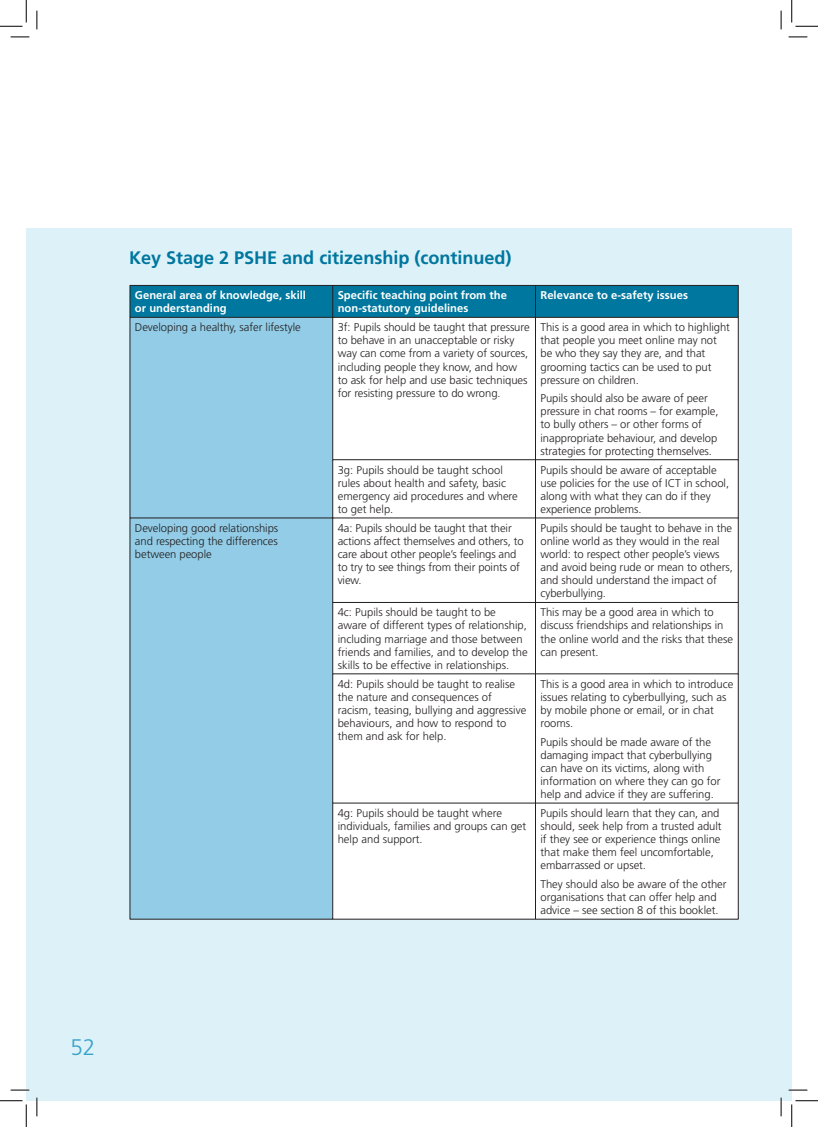
<style>
.page{position:relative;width:818px;height:1127px;background:#fff}
.page>*{position:absolute;margin:0;border:0;box-sizing:border-box;transform-origin:0 0}
.t1{font:300 22.5px "Frutiger";color:#36a3c8}
.t2{font:700 18.12px "Frutiger";letter-spacing:-.005em;color:#00779e}
.t3{font:300 11.25px/13.1px "Frutiger";letter-spacing:-.005em;color:#231f20}
.t4{font:700 11.25px/13.1px "Frutiger";color:#fff}
</style>
<div class="page">
<div style="left:26px;top:228px;width:755px;height:872px;background:#ddf1f9"></div>
<div style="left:781px;top:228px;width:11px;height:872px;background:#ddf1f9"></div>
<div style="left:131px;top:286px;width:607px;height:31px;background:#00779e"></div>
<div style="left:131px;top:318px;width:201px;height:600px;background:#92cce6"></div>
<div style="left:333px;top:318px;width:405px;height:600px;background:#fff"></div>
<hr style="left:130px;top:285px;width:203px;height:1px;background:#231f20">
<hr style="left:130px;top:286px;width:1px;height:31px;background:#231f20">
<hr style="left:333px;top:285px;width:202px;height:1px;background:#231f20">
<hr style="left:332px;top:286px;width:1px;height:31px;background:#231f20">
<hr style="left:535px;top:285px;width:203px;height:1px;background:#231f20">
<hr style="left:535px;top:286px;width:1px;height:31px;background:#231f20">
<hr style="left:738px;top:286px;width:1px;height:31px;background:#231f20">
<hr style="left:130px;top:317px;width:203px;height:1px;background:#231f20">
<hr style="left:130px;top:317px;width:1px;height:142px;background:#231f20">
<hr style="left:333px;top:317px;width:202px;height:1px;background:#231f20">
<hr style="left:332px;top:317px;width:1px;height:142px;background:#231f20">
<hr style="left:535px;top:317px;width:203px;height:1px;background:#231f20">
<hr style="left:535px;top:317px;width:1px;height:142px;background:#231f20">
<hr style="left:738px;top:317px;width:1px;height:142px;background:#231f20">
<hr style="left:130px;top:459px;width:1px;height:58px;background:#231f20">
<hr style="left:332px;top:459px;width:203px;height:1px;background:#231f20">
<hr style="left:332px;top:460px;width:1px;height:57px;background:#231f20">
<hr style="left:535px;top:459px;width:203px;height:1px;background:#231f20">
<hr style="left:535px;top:460px;width:1px;height:57px;background:#231f20">
<hr style="left:738px;top:460px;width:1px;height:57px;background:#231f20">
<hr style="left:130px;top:517px;width:203px;height:1px;background:#231f20">
<hr style="left:130px;top:518px;width:1px;height:84px;background:#231f20">
<hr style="left:333px;top:517px;width:202px;height:1px;background:#231f20">
<hr style="left:332px;top:518px;width:1px;height:84px;background:#231f20">
<hr style="left:535px;top:517px;width:203px;height:1px;background:#231f20">
<hr style="left:535px;top:518px;width:1px;height:84px;background:#231f20">
<hr style="left:738px;top:518px;width:1px;height:84px;background:#231f20">
<hr style="left:130px;top:602px;width:1px;height:71px;background:#231f20">
<hr style="left:332px;top:602px;width:203px;height:1px;background:#231f20">
<hr style="left:332px;top:602px;width:1px;height:71px;background:#231f20">
<hr style="left:535px;top:602px;width:203px;height:1px;background:#231f20">
<hr style="left:535px;top:602px;width:1px;height:71px;background:#231f20">
<hr style="left:738px;top:602px;width:1px;height:71px;background:#231f20">
<hr style="left:130px;top:673px;width:1px;height:129px;background:#231f20">
<hr style="left:332px;top:673px;width:203px;height:1px;background:#231f20">
<hr style="left:332px;top:674px;width:1px;height:128px;background:#231f20">
<hr style="left:535px;top:673px;width:203px;height:1px;background:#231f20">
<hr style="left:535px;top:674px;width:1px;height:128px;background:#231f20">
<hr style="left:738px;top:674px;width:1px;height:128px;background:#231f20">
<hr style="left:130px;top:802px;width:1px;height:116px;background:#231f20">
<hr style="left:332px;top:802px;width:203px;height:1px;background:#231f20">
<hr style="left:332px;top:803px;width:1px;height:115px;background:#231f20">
<hr style="left:535px;top:802px;width:203px;height:1px;background:#231f20">
<hr style="left:535px;top:803px;width:1px;height:115px;background:#231f20">
<hr style="left:738px;top:803px;width:1px;height:115px;background:#231f20">
<hr style="left:130px;top:918px;width:405px;height:1px;background:#231f20">
<hr style="left:535px;top:918px;width:203px;height:1px;background:#231f20">
<svg style="left:11px;top:36px;width:18px;height:2px"></svg>
<svg style="left:788px;top:36px;width:19px;height:2px"></svg>
<svg style="left:11px;top:1089px;width:18px;height:1px"></svg>
<svg style="left:788px;top:1089px;width:19px;height:1px"></svg>
<svg style="left:36px;top:11px;width:2px;height:18px"></svg>
<svg style="left:36px;top:1097px;width:2px;height:18px"></svg>
<svg style="left:780px;top:11px;width:2px;height:18px"></svg>
<svg style="left:780px;top:1097px;width:2px;height:18px"></svg>
<svg style="left:0;top:0;width:27px;height:27px"></svg>
<svg style="left:0;top:1100px;width:27px;height:26px"></svg>
<svg style="left:791px;top:0;width:27px;height:27px"></svg>
<svg style="left:791px;top:1100px;width:27px;height:26px"></svg>
<h2 class="t2" style="left:129px;top:250px;width:384px">Key Stage 2 PSHE and citizenship (continued)</h2>
<p class="t4" style="left:135px;top:289px;width:173px">General area of knowledge, skill or understanding</p>
<p class="t4" style="left:338px;top:289px;width:171px">Specific teaching point from the non-statutory guidelines</p>
<p class="t4" style="left:540px;top:289px;width:149px">Relevance to e-safety issues</p>
<p class="t3" style="left:135px;top:321px;width:167px">Developing a healthy, safer lifestyle</p>
<p class="t3" style="left:338px;top:321px;width:193px">3f: Pupils should be taught that pressure to behave in an unacceptable or risky way can come from a variety of sources, including people they know, and how to ask for help and use basic techniques for resisting pressure to do wrong.</p>
<p class="t3" style="left:540px;top:321px;width:191px">This is a good area in which to highlight that people you meet online may not be who they say they are, and that grooming tactics can be used to put pressure on children.</p>
<p class="t3" style="left:540px;top:392px;width:180px">Pupils should also be aware of peer pressure in chat rooms – for example, to bully others – or other forms of inappropriate behaviour, and develop strategies for protecting themselves.</p>
<p class="t3" style="left:338px;top:464px;width:182px">3g: Pupils should be taught school rules about health and safety, basic emergency aid procedures and where to get help.</p>
<p class="t3" style="left:540px;top:464px;width:190px">Pupils should be aware of acceptable use policies for the use of ICT in school, along with what they can do if they experience problems.</p>
<p class="t3" style="left:135px;top:522px;width:145px;text-align:justify">Developing good relationships and respecting the differences between people</p>
<p class="t3" style="left:338px;top:522px;width:188px">4a: Pupils should be taught that their actions affect themselves and others, to care about other people’s feelings and to try to see things from their points of view.</p>
<p class="t3" style="left:540px;top:522px;width:194px">Pupils should be taught to behave in the online world as they would in the real world: to respect other people’s views and avoid being rude or mean to others, and should understand the impact of cyberbullying.</p>
<p class="t3" style="left:338px;top:606px;width:192px">4c: Pupils should be taught to be aware of different types of relationship, including marriage and those between friends and families, and to develop the skills to be effective in relationships.</p>
<p class="t3" style="left:540px;top:606px;width:194px">This may be a good area in which to discuss friendships and relationships in the online world and the risks that these can present.</p>
<p class="t3" style="left:338px;top:678px;width:190px">4d: Pupils should be taught to realise the nature and consequences of racism, teasing, bullying and aggressive behaviours, and how to respond to them and ask for help.</p>
<p class="t3" style="left:540px;top:678px;width:194px">This is a good area in which to introduce issues relating to cyberbullying, such as by mobile phone or email, or in chat rooms.</p>
<p class="t3" style="left:540px;top:735px;width:181px">Pupils should be made aware of the damaging impact that cyberbullying can have on its victims, along with information on where they can go for help and advice if they are suffering.</p>
<p class="t3" style="left:338px;top:807px;width:190px">4g: Pupils should be taught where individuals, families and groups can get help and support.</p>
<p class="t3" style="left:540px;top:807px;width:183px">Pupils should learn that they can, and should, seek help from a trusted adult if they see or experience things online that make them feel uncomfortable, embarrassed or upset.</p>
<p class="t3" style="left:540px;top:878px;width:188px">They should also be aware of the other organisations that can offer help and advice – see section 8 of this booklet.</p>
<h1 class="t1" style="left:70px;top:1037px;width:27px">52</h1>
</div>
